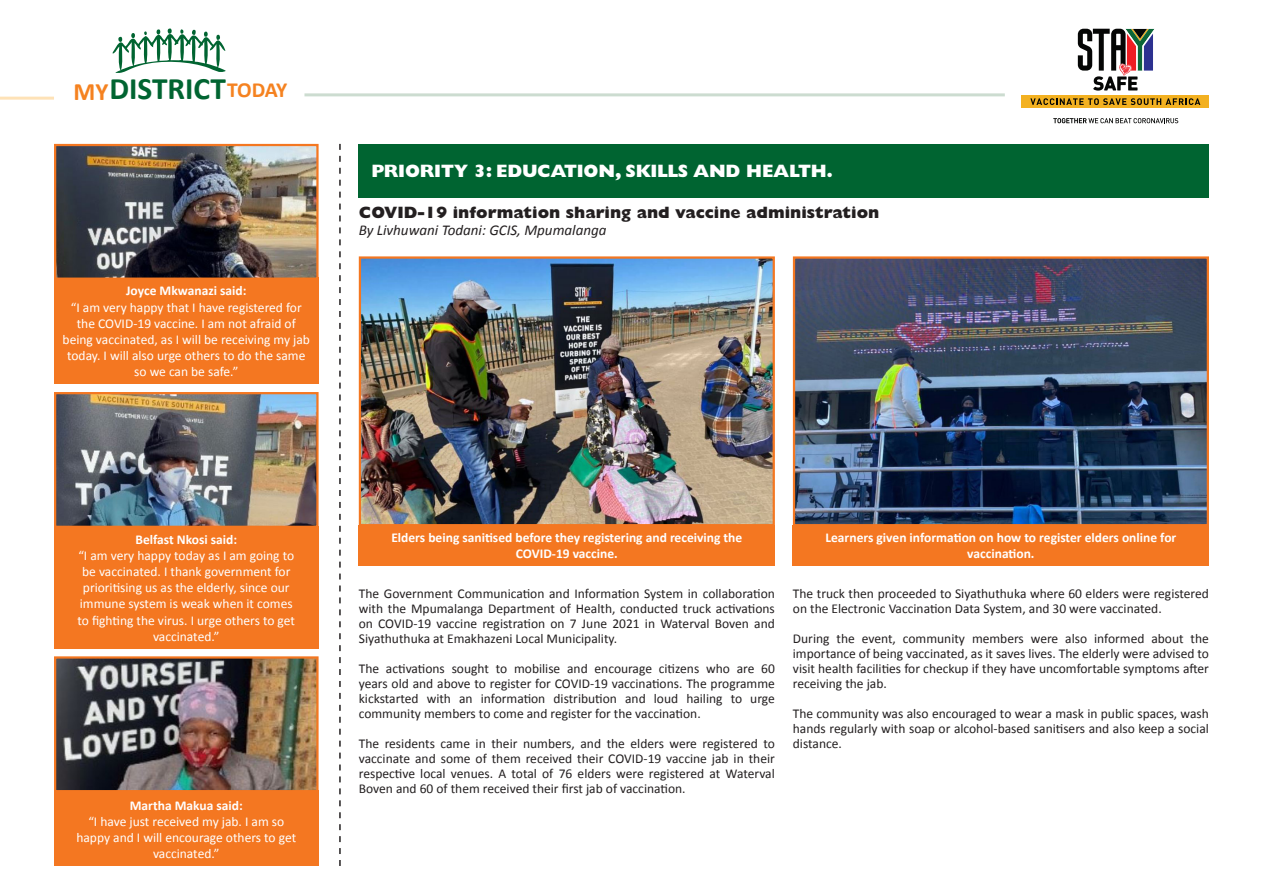
<style>
.page{position:relative;width:1263px;height:893px;background:#fff}
.page>*{position:absolute;margin:0;border:0;box-sizing:border-box;transform-origin:0 0}
.t1{font:700 31.35px "Calibri";color:#006431}
.t2{font:700 25.05px "Calibri";color:#f58220}
.t3{font:700 21.6px "Calibri";letter-spacing:-.025em;color:#f58220}
.t4{font:800 18px "Gill Sans MT Pro";letter-spacing:-.01em;color:#fff}
.t5{font:800 16.5px "Gill Sans MT Pro";color:#231f20}
.t6{font:italic 15px "Calibri";color:#231f20}
.t7{font:13.5px/15px "Calibri";color:#231f20;text-align:justify}
.t8{font:13.5px/16.2px "Calibri";color:#fff;text-align:center}
.t9{font:700 13.5px/16.2px "Calibri";color:#fff;text-align:center}
</style>
<div class="page">
<div style="left:359px;top:144px;width:850px;height:54px;background:#006431"></div>
<svg style="left:339px;top:144px;width:2px;height:722px"></svg>
<div style="left:54px;top:278px;width:265px;height:106px;background:#f47721"></div>
<img style="left:57px;top:147px;width:259px;height:130px">
<div style="left:54px;top:144px;width:265px;height:136px;border:2px solid #f47721"></div>
<div style="left:54px;top:526px;width:265px;height:123px;background:#f47721"></div>
<img style="left:57px;top:395px;width:259px;height:130px">
<div style="left:54px;top:392px;width:265px;height:136px;border:2px solid #f47721"></div>
<div style="left:54px;top:790px;width:265px;height:76px;background:#f47721"></div>
<img style="left:57px;top:659px;width:259px;height:130px">
<div style="left:54px;top:656px;width:265px;height:136px;border:2px solid #f47721"></div>
<img style="left:362px;top:259px;width:410px;height:264px">
<div style="left:359px;top:256px;width:416px;height:270px;border:2px solid #f47721"></div>
<img style="left:796px;top:259px;width:410px;height:264px">
<div style="left:793px;top:256px;width:416px;height:270px;border:2px solid #f47721"></div>
<div style="left:359px;top:525px;width:416px;height:41px;background:#f47721"></div>
<div style="left:793px;top:525px;width:416px;height:41px;background:#f47721"></div>
<hr style="left:0;top:97px;width:54px;height:3px;background:#fee2b7">
<hr style="left:304px;top:93px;width:701px;height:3px;background:#ccdcd0">
<svg style="left:113px;top:28px;width:113px;height:45px"></svg>
<svg style="left:1078px;top:29px;width:76px;height:62px"></svg>
<div style="left:1022px;top:95px;width:187px;height:12px;background:#f3b121"></div>
<svg style="left:1030px;top:98px;width:170px;height:7px"></svg>
<svg style="left:1053px;top:118px;width:125px;height:5px"></svg>
<p class="t2" style="left:73px;top:75px;width:36px">MY</p>
<p class="t1" style="left:109px;top:69px;width:118px">DISTRICT</p>
<p class="t3" style="left:227px;top:76px;width:62px">TODAY</p>
<p class="t9" style="left:126px;top:283px;width:122px">Joyce Mkwanazi said:</p>
<p class="t8" style="left:63px;top:299px;width:249px">“I am very happy that I have registered for the COVID-19 vaccine. I am not afraid of being vaccinated, as I will be receiving my jab today. I will also urge others to do the same so we can be safe.”</p>
<p class="t4" style="left:372px;top:160px;width:463px">PRIORITY 3: EDUCATION, SKILLS AND HEALTH.</p>
<p class="t5" style="left:359px;top:203px;width:522px">COVID-19 information sharing and vaccine administration</p>
<p class="t6" style="left:359px;top:219px;width:249px">By Livhuwani Todani: GCIS, Mpumalanga</p>
<p class="t9" style="left:135px;top:531px;width:103px">Belfast Nkosi said:</p>
<p class="t8" style="left:78px;top:547px;width:219px">“I am very happy today as I am going to be vaccinated. I thank government for prioritising us as the elderly, since our immune system is weak when it comes to fighting the virus. I urge others to get vaccinated.”</p>
<p class="t9" style="left:130px;top:797px;width:115px">Martha Makua said:</p>
<p class="t8" style="left:76px;top:813px;width:221px">“I have just received my jab. I am so happy and I will encourage others to get vaccinated.”</p>
<p class="t9" style="left:391px;top:529px;width:352px">Elders being sanitised before they registering and receiving the<br>COVID-19 vaccine.</p>
<p class="t9" style="left:825px;top:529px;width:352px">Learners given information on how to register elders online for vaccination.</p>
<p class="t7" style="left:359px;top:586px;width:418px">The Government Communication and Information System in collaboration with the Mpumalanga Department of Health, conducted truck activations on COVID-19 vaccine registration on 7 June 2021 in Waterval Boven and Siyathuthuka at Emakhazeni Local Municipality.</p>
<p class="t7" style="left:359px;top:661px;width:418px">The activations sought to mobilise and encourage citizens who are 60 years old and above to register for COVID-19 vaccinations. The programme kickstarted with an information distribution and loud hailing to urge community members to come and register for the vaccination.</p>
<p class="t7" style="left:359px;top:736px;width:418px">The residents came in their numbers, and the elders were registered to vaccinate and some of them received their COVID-19 vaccine jab in their respective local venues. A total of 76 elders were registered at Waterval Boven and 60 of them received their first jab of vaccination.</p>
<p class="t7" style="left:793px;top:586px;width:418px">The truck then proceeded to Siyathuthuka where 60 elders were registered on the Electronic Vaccination Data System, and 30 were vaccinated.</p>
<p class="t7" style="left:793px;top:631px;width:418px">During the event, community members were also informed about the importance of being vaccinated, as it saves lives. The elderly were advised to visit health facilities for checkup if they have uncomfortable symptoms after receiving the jab.</p>
<p class="t7" style="left:793px;top:706px;width:418px">The community was also encouraged to wear a mask in public spaces, wash hands regularly with soap or alcohol-based sanitisers and also keep a social distance.</p>
</div>
